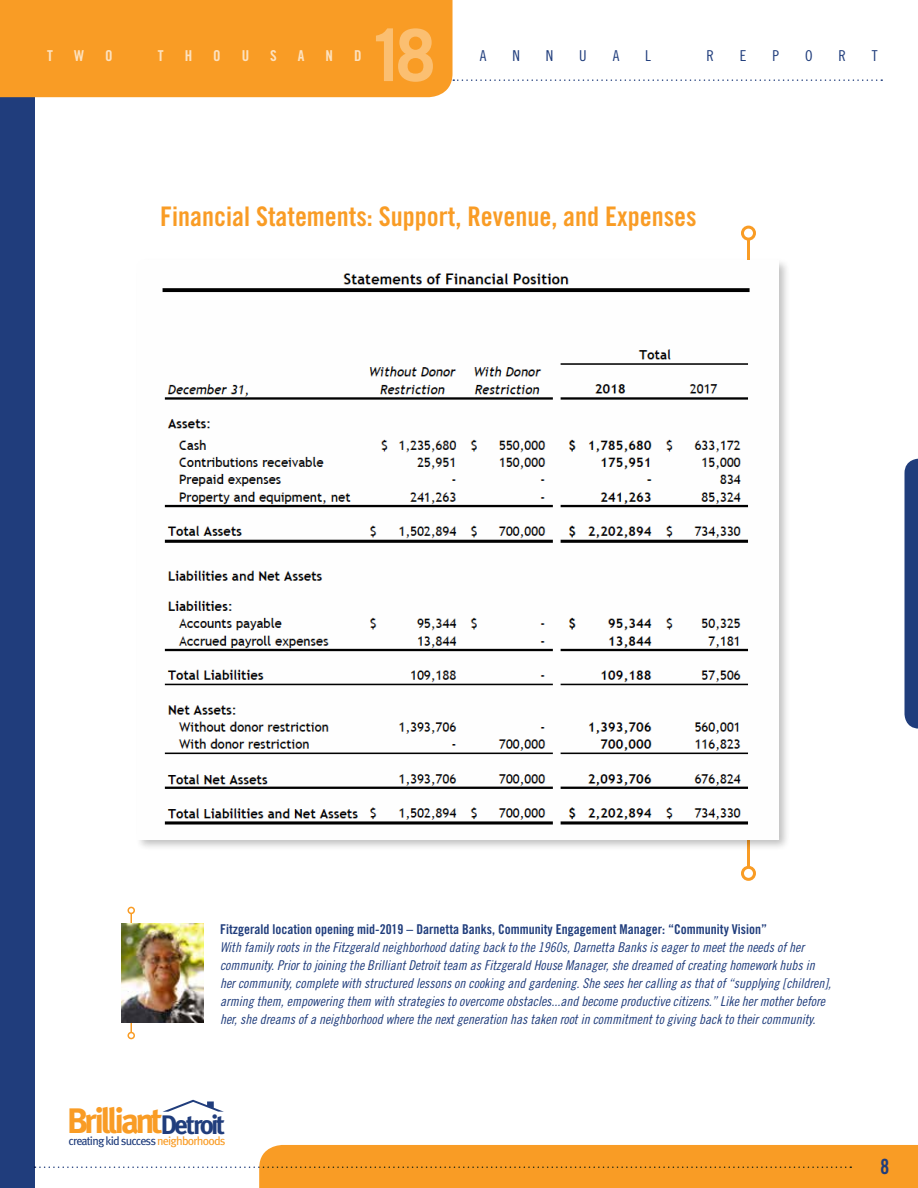
<style>
.page{position:relative;width:918px;height:1188px;background:#fff}
.page>*{position:absolute;margin:0;border:0;box-sizing:border-box;transform-origin:0 0}
.t1{font:700 72px "Trade Gothic";color:#fbbf71}
.t2{font:700 35.4px "Meta";letter-spacing:-.1em;color:#f99c25}
.t3{font:27px "Trade Gothic Bold Cond Twenty";color:#f99c25}
.t4{font:21px "Trade Gothic Bold Cond Twenty";color:#203d7c}
.t5{font:15px "Trade Gothic Cond Eighteen";color:#203d7c}
.t6{font:15px "Trade Gothic Bold Cond Twenty";color:#fde2c0}
.t7{font:13.5px/18px "Trade Gothic Cond Eighteen Obl";color:#203d7c}
.t8{font:13.5px "Trade Gothic Bold Cond Twenty";color:#203d7c}
.t9{font:12px "Meta";letter-spacing:-.065em;color:#203d7c}
.s1{font-size:26.7px;color:#203d7c}
.s2{color:#f99c25}
</style>
<div class="page">
<div style="left:0;top:0;width:35px;height:1188px;background:#203d7c"></div>
<svg style="left:35px;top:1145px;width:883px;height:43px"></svg>
<div style="left:0;top:0;width:453px;height:97px;background:#f99c25"></div>
<svg style="left:453px;top:79px;width:429px;height:2px"></svg>
<svg style="left:163px;top:1100px;width:61px;height:12px"></svg>
<svg style="left:904px;top:459px;width:14px;height:270px;background:#2d4883"></svg>
<hr style="left:130px;top:913px;width:2px;height:120px;background:#f99c25">
<div style="left:128px;top:907px;width:7px;height:7px;border:2px solid #f99c25;border-radius:50%"></div>
<div style="left:128px;top:1032px;width:7px;height:7px;border:2px solid #f99c25;border-radius:50%"></div>
<hr style="left:747px;top:239px;width:3px;height:628px;background:#f99c25">
<div style="left:741px;top:226px;width:15px;height:15px;border:3px solid #f99c25;border-radius:50%"></div>
<div style="left:741px;top:866px;width:15px;height:15px;border:3px solid #f99c25;border-radius:50%"></div>
<div style="left:135px;top:257px;width:656px;height:594px;background:#000;opacity:.25"></div>
<img style="left:138px;top:260px;width:640px;height:579px">
<img style="left:121px;top:924px;width:82px;height:99px">
<p class="t6" style="left:47px;top:47px;width:7px">T</p>
<p class="t6" style="left:74px;top:47px;width:12px">W</p>
<p class="t6" style="left:105px;top:47px;width:9px">O</p>
<p class="t6" style="left:158px;top:47px;width:7px">T</p>
<p class="t6" style="left:185px;top:47px;width:9px">H</p>
<p class="t6" style="left:213px;top:47px;width:9px">O</p>
<p class="t6" style="left:242px;top:47px;width:9px">U</p>
<p class="t6" style="left:270px;top:47px;width:8px">S</p>
<p class="t6" style="left:298px;top:47px;width:8px">A</p>
<p class="t6" style="left:326px;top:47px;width:9px">N</p>
<p class="t6" style="left:354px;top:47px;width:9px">D</p>
<h1 class="t1" style="left:367px;top:11px;width:70px">18</h1>
<p class="t5" style="left:480px;top:47px;width:8px">A</p>
<p class="t5" style="left:512px;top:47px;width:9px">N</p>
<p class="t5" style="left:546px;top:47px;width:9px">N</p>
<p class="t5" style="left:579px;top:47px;width:9px">U</p>
<p class="t5" style="left:613px;top:47px;width:8px">A</p>
<p class="t5" style="left:645px;top:47px;width:7px">L</p>
<p class="t5" style="left:706px;top:47px;width:9px">R</p>
<p class="t5" style="left:740px;top:47px;width:8px">E</p>
<p class="t5" style="left:772px;top:47px;width:8px">P</p>
<p class="t5" style="left:805px;top:47px;width:9px">O</p>
<p class="t5" style="left:838px;top:47px;width:9px">R</p>
<p class="t5" style="left:872px;top:47px;width:7px">T</p>
<h3 class="t3" style="left:160px;top:200px;width:538px">Financial Statements: Support, Revenue, and Expenses</h3>
<p class="t8" style="left:220px;top:921px;width:549px">Fitzgerald location opening mid-2019 – Darnetta Banks, Community Engagement Manager: “Community Vision”</p>
<p class="t7" style="left:220px;top:938px;width:613px">With family roots in the Fitzgerald neighborhood dating back to the 1960s, Darnetta Banks is eager to meet the needs of her community. Prior to joining the Brilliant Detroit team as Fitzgerald House Manager, she dreamed of creating homework hubs in her community, complete with structured lessons on cooking and gardening. She sees her calling as that of “supplying [children], arming them, empowering them with strategies to overcome obstacles...and become productive citizens.” Like her mother before her, she dreams of a neighborhood where the next generation has taken root in commitment to giving back to their community.</p>
<h2 class="t2" style="left:67px;top:1100px;width:160px">Brilliant<span class="s1">Detroit</span></h2>
<p class="t9" style="left:69px;top:1134px;width:159px">creating kid success <span class="s2">neighborhoods</span></p>
<h3 class="t4" style="left:880px;top:1154px;width:11px">8</h3>
</div>
